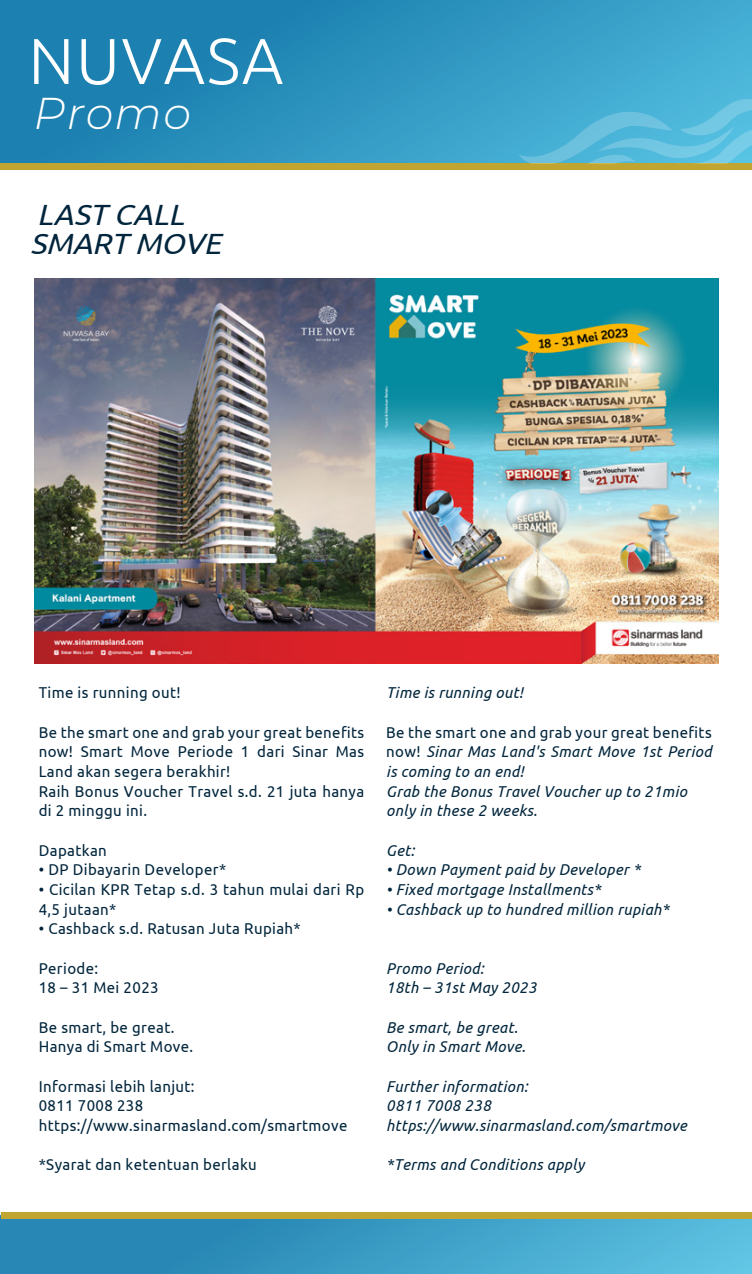
<style>
.page{position:relative;width:752px;height:1274px;background:#fff}
.page>*{position:absolute;margin:0;border:0;box-sizing:border-box;transform-origin:0 0}
.t1{font:italic 300 44.5px "Montserrat";letter-spacing:.03em;color:#fff}
.t2{font:italic 29.25px/29.2px "Ubuntu";color:#00253c}
.t3{font:15.75px/19.6px "Ubuntu";letter-spacing:.025em;color:#00253c;scale:.95 1}
.t4{font:italic 15.75px/19.6px "Ubuntu";letter-spacing:.025em;color:#00253c;scale:.95 1}
.s1{font-style:normal}
</style>
<div class="page">
<div style="left:0;top:0;width:751px;height:166px;background:linear-gradient(to right,#177aab,#46b0d5)"></div>
<svg style="left:34px;top:39px;width:34px;height:45px"></svg>
<svg style="left:81px;top:39px;width:33px;height:46px"></svg>
<svg style="left:122px;top:38px;width:161px;height:47px"></svg>
<div style="left:0;top:163px;width:751px;height:6px;background:#c0a631"></div>
<svg style="left:518px;top:99px;width:233px;height:65px;background:#58b8d8"></svg>
<div style="left:0;top:1215px;width:751px;height:59px;background:linear-gradient(to right,#1d7bab,#5abfdf)"></div>
<div style="left:1px;top:1212px;width:750px;height:6px;background:#c0a631"></div>
<img style="left:34px;top:279px;width:684px;height:384px">
<h1 class="t1" style="left:34px;top:83px;width:159px">Promo</h1>
<h2 class="t2" style="left:30px;top:199px;width:200px">LAST CALL<br>SMART MOVE</h2>
<p class="t3" style="left:39px;top:682px;width:151px">Time is running out!</p>
<p class="t3" style="left:39px;top:722px;width:344px">Be the smart one and grab your great benefits now! Smart Move Periode 1 dari Sinar Mas Land akan segera berakhir!<br>Raih Bonus Voucher Travel s.d. 21 juta hanya di 2 minggu ini.</p>
<p class="t3" style="left:39px;top:840px;width:73px">Dapatkan</p>
<p class="t3" style="left:39px;top:859px;width:199px">• DP Dibayarin Developer*</p>
<p class="t3" style="left:39px;top:879px;width:344px">• Cicilan KPR Tetap s.d. 3 tahun mulai dari Rp<br>4,5 jutaan*</p>
<p class="t3" style="left:39px;top:918px;width:277px">• Cashback s.d. Ratusan Juta Rupiah*</p>
<p class="t3" style="left:39px;top:958px;width:128px">Periode:<br>18 – 31 Mei 2023</p>
<p class="t3" style="left:39px;top:1016px;width:164px">Be smart, be great.<br>Hanya di Smart Move.</p>
<p class="t3" style="left:39px;top:1075px;width:326px">Informasi lebih lanjut:<br>0811 7008 238 https://www.sinarmasland.com/smartmove</p>
<p class="t3" style="left:39px;top:1154px;width:231px">*Syarat dan ketentuan berlaku</p>
<p class="t4" style="left:386px;top:682px;width:145px">Time is running out!</p>
<p class="t4" style="left:386px;top:722px;width:344px"><span class="s1">Be the smart one and grab your great benefits now!</span> Sinar Mas Land's Smart Move 1st Period is coming to an end!<br>Grab the Bonus Travel Voucher up to 21mio only in these 2 weeks.</p>
<p class="t4" style="left:386px;top:840px;width:31px">Get:</p>
<p class="t4" style="left:386px;top:859px;width:269px">• Down Payment paid by Developer *</p>
<p class="t4" style="left:386px;top:879px;width:227px">• Fixed mortgage Installments*</p>
<p class="t4" style="left:386px;top:899px;width:299px">• Cashback up to hundred million rupiah*</p>
<p class="t4" style="left:386px;top:958px;width:160px">Promo Period:<br>18th – 31st May 2023</p>
<p class="t4" style="left:386px;top:1017px;width:148px">Be smart, be great.<br>Only in Smart Move.</p>
<p class="t4" style="left:386px;top:1076px;width:318px">Further information:<br>0811 7008 238 https://www.sinarmasland.com/smartmove</p>
<p class="t4" style="left:386px;top:1154px;width:210px">*Terms and Conditions apply</p>
</div>
